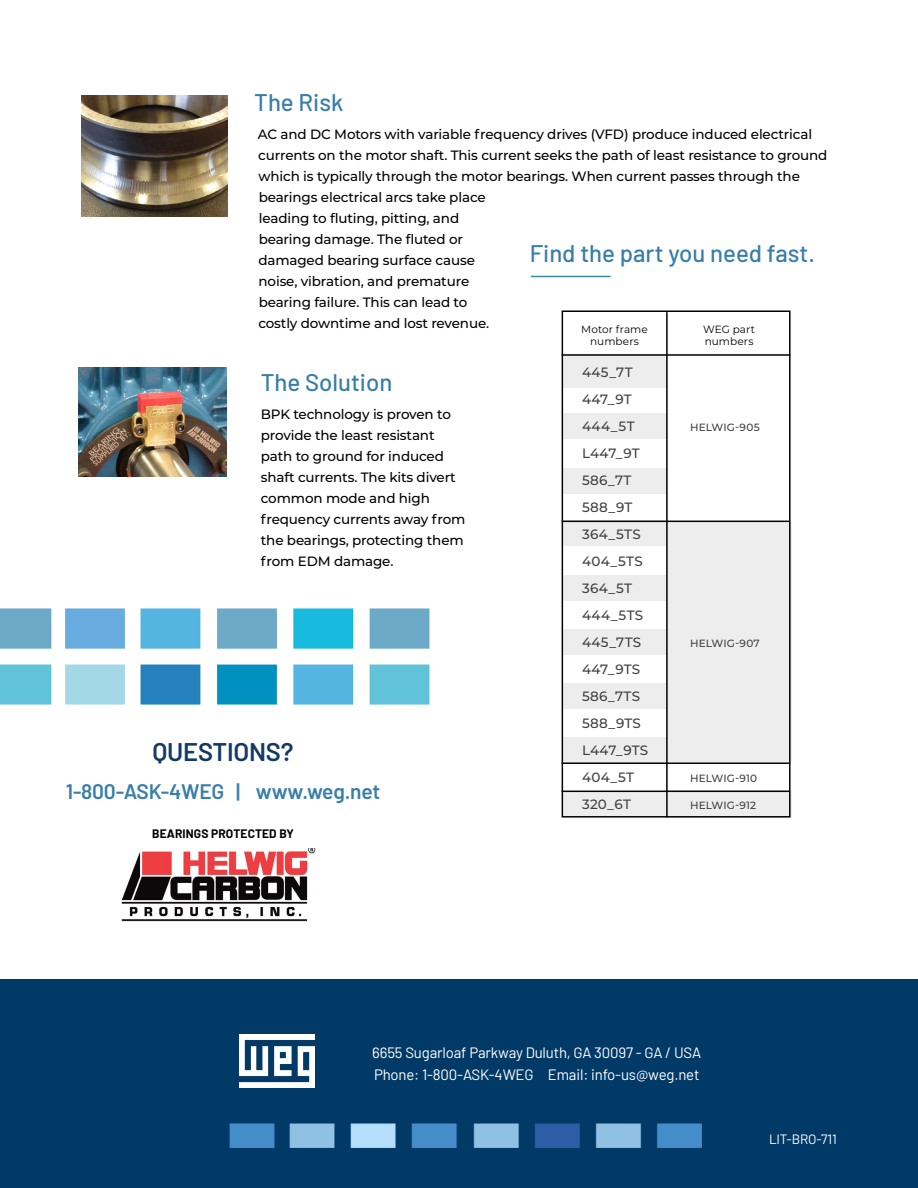
<style>
.page{position:relative;width:918px;height:1188px;background:#fff}
.page>*{position:absolute;margin:0;border:0;box-sizing:border-box;transform-origin:0 0}
.t1{font:600 25.5px "Barlow";letter-spacing:-.01em;color:#133a64}
.t2{font:500 24px "Barlow";color:#397ea9}
.t3{font:600 21px "Barlow";letter-spacing:-.01em;color:#397ea9}
.t4{font:15px/22.5px "Barlow";letter-spacing:-.01em;color:#fff}
.t5{font:500 13.5px/21px "Montserrat";letter-spacing:-.01em;color:#000}
.t6{font:500 13.5px/27px "Montserrat";letter-spacing:.02em;color:#414042}
.t7{font:13.5px "Barlow";letter-spacing:-.01em;color:#fff}
.t8{font:700 12px "Barlow";letter-spacing:.01em;color:#000}
.t9{font:500 10.5px "Montserrat";letter-spacing:.01em;color:#414042}
.t10{font:10.5px/12px "Montserrat";letter-spacing:.01em;color:#000;text-align:center}
</style>
<div class="page">
<div style="left:565px;top:468px;width:101px;height:26px;background:#ededee"></div>
<div style="left:0;top:980px;width:918px;height:208px;background:#023a67"></div>
<img style="left:81px;top:95px;width:147px;height:121px">
<img style="left:79px;top:368px;width:147px;height:109px">
<hr style="left:531px;top:276px;width:80px;height:1px;background:#3b8aa6">
<img style="left:239px;top:1035px;width:76px;height:52px">
<img style="left:0;top:608px;width:430px;height:97px">
<img style="left:121px;top:849px;width:195px;height:73px">
<svg style="left:565px;top:790px;width:223px;height:25px;background:#e8e8e9"></svg>
<svg style="left:565px;top:522px;width:223px;height:240px"></svg>
<div style="left:565px;top:356px;width:101px;height:31px;background:#ededee"></div>
<div style="left:565px;top:414px;width:101px;height:25px;background:#ededee"></div>
<div style="left:562px;top:310px;width:229px;height:508px;border:2px solid #000"></div>
<hr style="left:562px;top:354px;width:228px;height:2px;background:#000">
<hr style="left:562px;top:521px;width:228px;height:1px;background:#000">
<hr style="left:562px;top:762px;width:228px;height:2px;background:#000">
<hr style="left:562px;top:791px;width:228px;height:1px;background:#000">
<hr style="left:666px;top:312px;width:2px;height:506px;background:#000">
<h2 class="t2" style="left:254px;top:85px;width:91px">The Risk</h2>
<p class="t5" style="left:258px;top:123px;width:571px">AC and DC Motors with variable frequency drives (VFD) produce induced electrical currents on the motor shaft. This current seeks the path of least resistance to ground which is typically through the motor bearings. When current passes through the bearings electrical arcs take place<br>leading to fluting, pitting, and<br>bearing damage. The fluted or<br>damaged bearing surface cause<br>noise, vibration, and premature<br>bearing failure. This can lead to<br>costly downtime and lost revenue.</p>
<h2 class="t2" style="left:530px;top:236px;width:287px">Find the part you need fast.</h2>
<p class="t10" style="left:581px;top:323px;width:68px">Motor frame numbers</p>
<p class="t10" style="left:703px;top:323px;width:53px;text-align:left">WEG part numbers</p>
<p class="t6" style="left:582px;top:358px;width:54px">445_7T<br>447_9T<br>444_5T</p>
<h2 class="t2" style="left:261px;top:365px;width:133px">The Solution</h2>
<p class="t5" style="left:261px;top:403px;width:206px">BPK technology is proven to provide the least resistant path to ground for induced shaft currents. The kits divert common mode and high frequency currents away from the bearings, protecting them from EDM damage.</p>
<p class="t9" style="left:690px;top:420px;width:71px">HELWIG-905</p>
<p class="t6" style="left:582px;top:439px;width:63px">L447_9T<br>586_7T<br>588_9T<br>364_5TS<br>404_5TS<br>364_5T<br>444_5TS<br>445_7TS</p>
<p class="t9" style="left:690px;top:636px;width:71px">HELWIG-907</p>
<h1 class="t1" style="left:153px;top:733px;width:142px">QUESTIONS?</h1>
<h3 class="t3" style="left:66px;top:776px;width:316px">1-800-ASK-4WEG | www.weg.net</h3>
<p class="t8" style="left:152px;top:825px;width:143px">BEARINGS PROTECTED BY</p>
<p class="t6" style="left:582px;top:655px;width:68px">447_9TS<br>586_7TS<br>588_9TS<br>L447_9TS<br>404_5T</p>
<p class="t9" style="left:690px;top:771px;width:69px">HELWIG-910</p>
<p class="t6" style="left:582px;top:790px;width:50px">320_6T</p>
<p class="t9" style="left:690px;top:798px;width:68px">HELWIG-912</p>
<p class="t4" style="left:372px;top:1040px;width:331px">6655 Sugarloaf Parkway Duluth, GA 30097 - GA / USA<br>Phone: 1-800-ASK-4WEG Email: info-us@weg.net</p>
<p class="t7" style="left:769px;top:1129px;width:69px">LIT-BRO-711</p>
</div>
